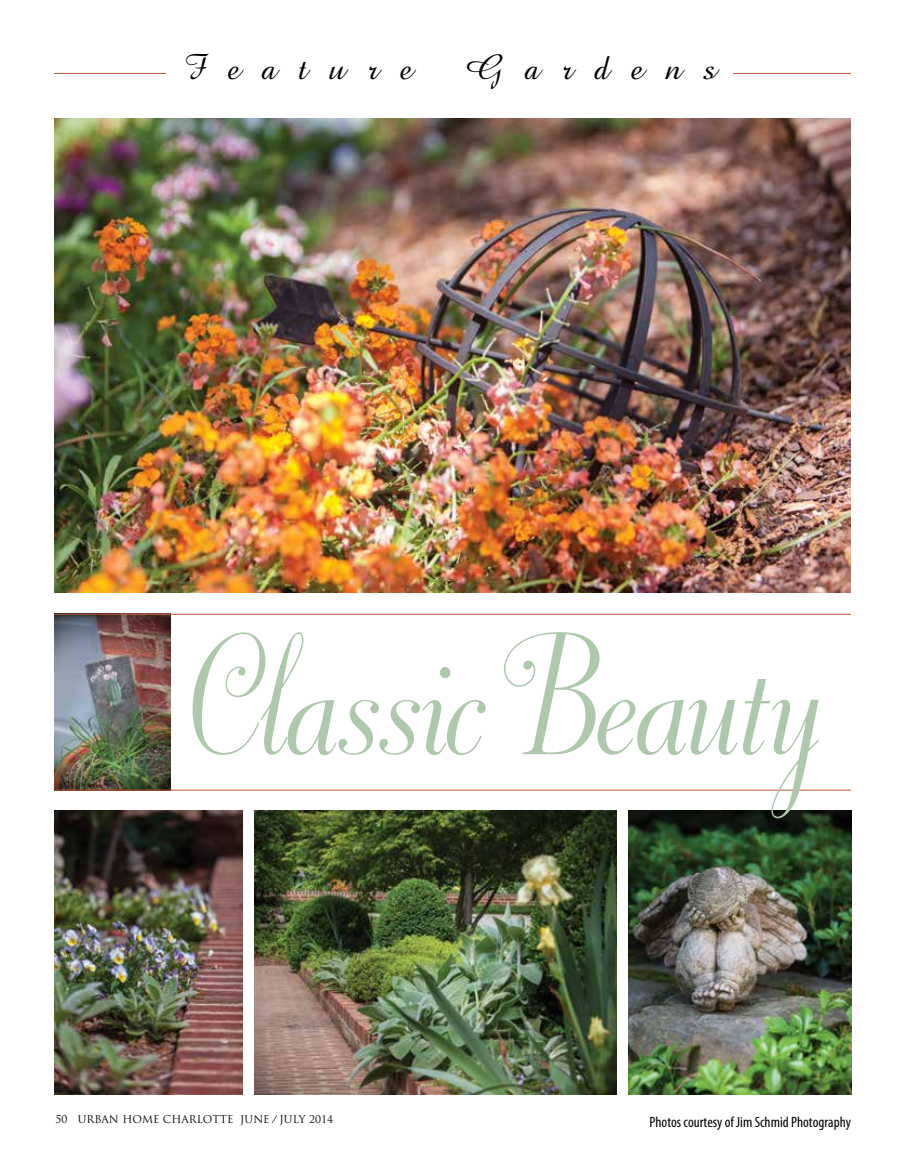
<style>
.page{position:relative;width:905px;height:1168px;background:#fff}
.page>*{position:absolute;margin:0;border:0;box-sizing:border-box;transform-origin:0 0}
.t1{font:207px "Dorchester Script";letter-spacing:-.02em;color:#adc8ab;scale:.95 1}
.t2{font:36px "Amazone BT";letter-spacing:.6em;color:#000}
.t3{font:condensed 15px "Myriad Pro";color:#000}
.t4{font:10.5px "Trajan Pro";color:#000}
</style>
<div class="page">
<img style="left:54px;top:615px;width:116px;height:175px">
<hr style="left:54px;top:790px;width:796px;height:1px;background:#be5633">
<hr style="left:54px;top:614px;width:796px;height:1px;background:#be5633">
<hr style="left:54px;top:73px;width:796px;height:1px;background:#be5633">
<div style="left:167px;top:54px;width:566px;height:43px;background:#fff"></div>
<img style="left:54px;top:119px;width:796px;height:473px">
<img style="left:54px;top:811px;width:189px;height:283px">
<img style="left:628px;top:811px;width:223px;height:283px">
<img style="left:254px;top:811px;width:363px;height:283px">
<h2 class="t2" style="left:183px;top:47px;width:231px">Feature</h2>
<h2 class="t2" style="left:464px;top:47px;width:253px">Gardens</h2>
<h1 class="t1" style="left:184px;top:591px;width:670px">Classic Beauty</h1>
<p class="t4" style="left:56px;top:1113px;width:279px">50 URBAN HOME CHARLOTTE JUNE / JULY 2014</p>
<p class="t3" style="left:649px;top:1113px;width:203px">Photos courtesy of Jim Schmid Photography</p>
</div>
